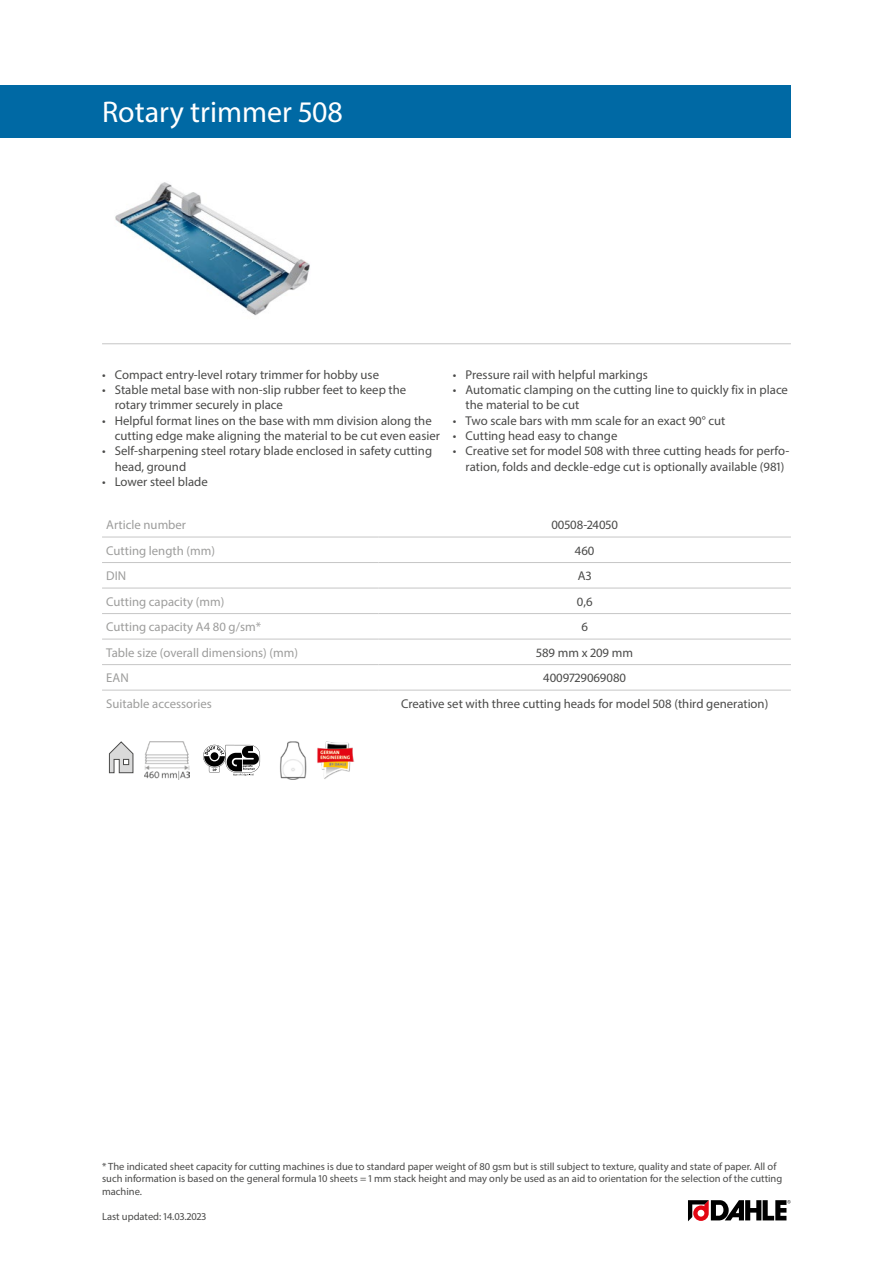
<style>
.page{position:relative;width:893px;height:1263px;background:#fff}
.page>*{position:absolute;margin:0;border:0;box-sizing:border-box;transform-origin:0 0}
.Produktname{font:30px "Myriad Pro";color:#fff}
.Produkttabelle_Zentr{font:12.75px/15.3px "Myriad Pro";color:#4a4a49}
.Produkttabelle_Links{font:12.75px "Myriad Pro";color:#9d9d9c}
.Fussnote{font:10.5px/12.6px "Myriad Pro";color:#4a4a49}
</style>
<div class="page">
<img style="left:115px;top:182px;width:195px;height:134px">
<hr style="left:102px;top:343px;width:689px;height:1px;background:#c6c6c6">
<svg style="left:109px;top:741px;width:24px;height:32px"></svg>
<img style="left:145px;top:741px;width:44px;height:38px">
<svg style="left:203px;top:745px;width:57px;height:31px"></svg>
<img style="left:280px;top:741px;width:27px;height:38px">
<img style="left:317px;top:741px;width:38px;height:38px">
<svg style="left:688px;top:1200px;width:103px;height:21px"></svg>
<div style="left:0;top:85px;width:791px;height:53px;background:#0069a4"></div>
<hr style="left:102px;top:537px;width:276px;height:1px;background:#c6c6c6">
<hr style="left:378px;top:537px;width:413px;height:1px;background:#c6c6c6">
<hr style="left:102px;top:562px;width:276px;height:1px;background:#c6c6c6">
<hr style="left:378px;top:562px;width:413px;height:1px;background:#c6c6c6">
<hr style="left:102px;top:588px;width:276px;height:1px;background:#c6c6c6">
<hr style="left:378px;top:588px;width:413px;height:1px;background:#c6c6c6">
<hr style="left:102px;top:613px;width:276px;height:1px;background:#c6c6c6">
<hr style="left:378px;top:613px;width:413px;height:1px;background:#c6c6c6">
<hr style="left:102px;top:639px;width:276px;height:1px;background:#c6c6c6">
<hr style="left:378px;top:639px;width:413px;height:1px;background:#c6c6c6">
<hr style="left:102px;top:664px;width:276px;height:1px;background:#c6c6c6">
<hr style="left:378px;top:664px;width:413px;height:1px;background:#c6c6c6">
<hr style="left:102px;top:690px;width:276px;height:1px;background:#c6c6c6">
<hr style="left:378px;top:690px;width:413px;height:1px;background:#c6c6c6">
<p class="Produktname" style="left:102px;top:94px;width:242px">Rotary trimmer 508</p>
<p class="Produkttabelle_Zentr" style="left:102px;top:367px;width:278px">• Compact entry-level rotary trimmer for hobby use</p>
<p class="Produkttabelle_Zentr" style="left:115px;top:382px;width:293px;text-indent:-13px">• Stable metal base with non-slip rubber feet to keep the rotary trimmer securely in place</p>
<p class="Produkttabelle_Zentr" style="left:115px;top:413px;width:327px;text-indent:-13px">• Helpful format lines on the base with mm division along the cutting edge make aligning the material to be cut even easier</p>
<p class="Produkttabelle_Zentr" style="left:115px;top:443px;width:319px;text-indent:-13px">• Self-sharpening steel rotary blade enclosed in safety cutting head, ground</p>
<p class="Produkttabelle_Zentr" style="left:102px;top:474px;width:107px">• Lower steel blade</p>
<p class="Produkttabelle_Zentr" style="left:453px;top:367px;width:196px">• Pressure rail with helpful markings</p>
<p class="Produkttabelle_Zentr" style="left:466px;top:382px;width:324px;text-indent:-13px">• Automatic clamping on the cutting line to quickly fix in place the material to be cut</p>
<p class="Produkttabelle_Zentr" style="left:453px;top:413px;width:274px">• Two scale bars with mm scale for an exact 90° cut</p>
<p class="Produkttabelle_Zentr" style="left:453px;top:428px;width:166px">• Cutting head easy to change</p>
<p class="Produkttabelle_Zentr" style="left:466px;top:443px;width:325px;text-indent:-13px">• Creative set for model 508 with three cutting heads for perfo&shy;ration, folds and deckle-edge cut is optionally available (981)</p>
<p class="Produkttabelle_Links" style="left:106px;top:517px;width:81px">Article number</p>
<p class="Produkttabelle_Zentr" style="left:551px;top:517px;width:68px">00508-24050</p>
<p class="Produkttabelle_Links" style="left:106px;top:542px;width:110px">Cutting length (mm)</p>
<p class="Produkttabelle_Zentr" style="left:575px;top:542px;width:21px">460</p>
<p class="Produkttabelle_Links" style="left:106px;top:568px;width:21px">DIN</p>
<p class="Produkttabelle_Zentr" style="left:578px;top:568px;width:15px">A3</p>
<p class="Produkttabelle_Links" style="left:106px;top:593px;width:120px">Cutting capacity (mm)</p>
<p class="Produkttabelle_Zentr" style="left:577px;top:593px;width:17px">0,6</p>
<p class="Produkttabelle_Links" style="left:106px;top:619px;width:156px">Cutting capacity A4 80 g/sm*</p>
<p class="Produkttabelle_Zentr" style="left:581px;top:619px;width:8px">6</p>
<p class="Produkttabelle_Links" style="left:106px;top:644px;width:193px">Table size (overall dimensions) (mm)</p>
<p class="Produkttabelle_Zentr" style="left:536px;top:644px;width:98px">589 mm x 209 mm</p>
<p class="Produkttabelle_Links" style="left:106px;top:670px;width:24px">EAN</p>
<p class="Produkttabelle_Zentr" style="left:543px;top:670px;width:84px">4009729069080</p>
<p class="Produkttabelle_Links" style="left:106px;top:695px;width:107px">Suitable accessories</p>
<p class="Produkttabelle_Zentr" style="left:401px;top:695px;width:369px">Creative set with three cutting heads for model 508 (third generation)</p>
<p class="Fussnote" style="left:102px;top:1160px;width:682px">* The indicated sheet capacity for cutting machines is due to standard paper weight of 80 gsm but is still subject to texture, quality and state of paper. All of such information is based on the general formula 10 sheets = 1 mm stack height and may only be used as an aid to orientation for the selection of the cutting machine.</p>
<p class="Fussnote" style="left:102px;top:1210px;width:106px">Last updated: 14.03.2023</p>
</div>
